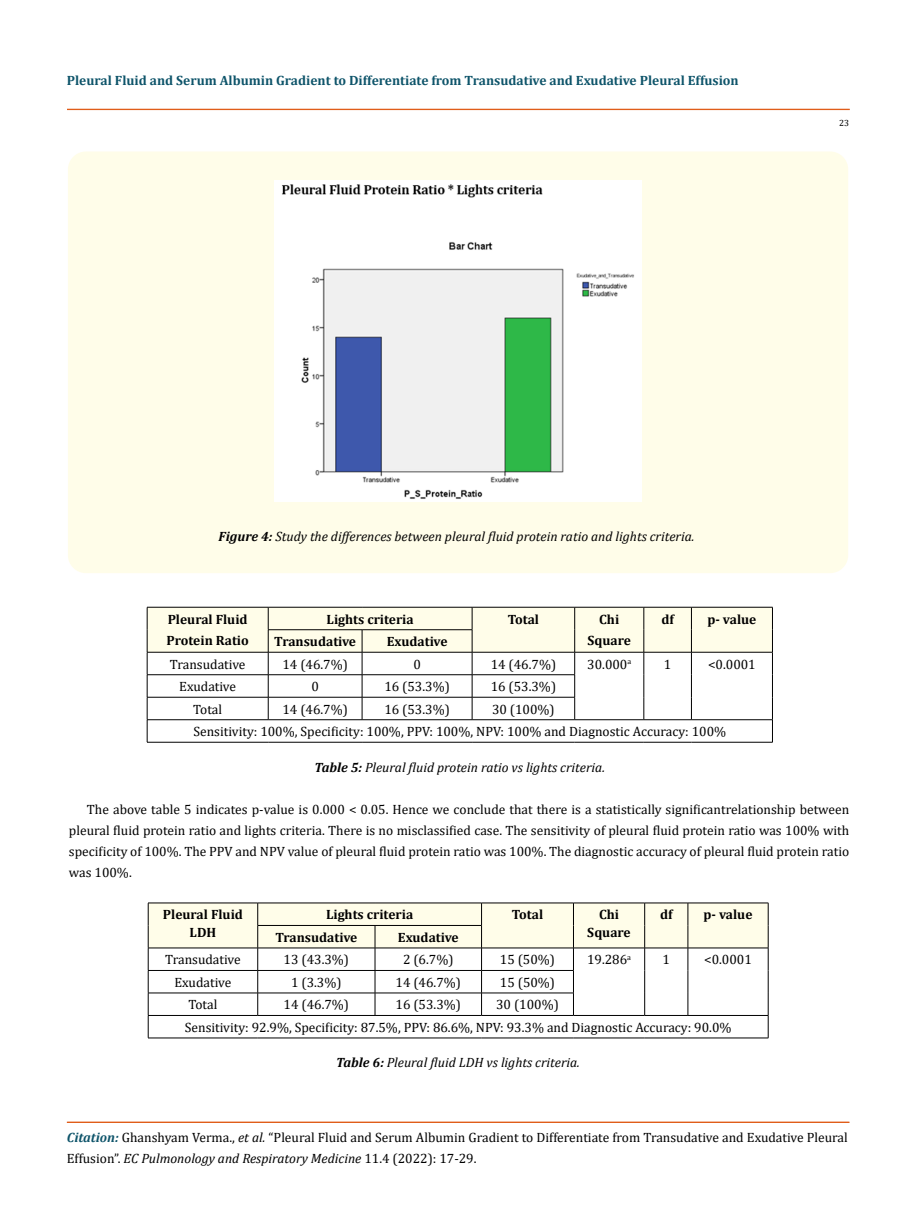
<style>
.page{position:relative;width:917px;height:1224px;background:#fff}
.page>*{position:absolute;margin:0;border:0;box-sizing:border-box;transform-origin:0 0}
.t1{font:13.5px/21px "Cambria";color:#000}
.t2{font:italic 13.5px "Cambria";color:#000}
.t3{font:700 13.5px/21px "Cambria";color:#000;text-align:center}
.t4{font:700 13.5px "Cambria";color:#0e546a}
.t5{font:9px "Cambria";color:#000}
.s1{font-weight:700}
.s2{font-weight:700;font-style:italic;color:#0e546a}
.s3{font-style:italic}
</style>
<div class="page">
<div style="left:67px;top:109px;width:782px;height:1px;border:1px solid #e05d1a"></div>
<div style="left:67px;top:1122px;width:782px;height:1px;border:1px solid #e05d1a"></div>
<div style="left:68px;top:152px;width:780px;height:421px;background:#fffde9;border-radius:18px"></div>
<img style="left:274px;top:181px;width:367px;height:321px">
<svg style="left:147px;top:607px;width:626px;height:135px"></svg>
<hr style="left:147px;top:742px;width:121px;height:1px;background:#000">
<hr style="left:268px;top:742px;width:94px;height:1px;background:#000">
<hr style="left:362px;top:742px;width:110px;height:1px;background:#000">
<hr style="left:472px;top:742px;width:102px;height:1px;background:#000">
<hr style="left:574px;top:742px;width:69px;height:1px;background:#000">
<hr style="left:643px;top:742px;width:48px;height:1px;background:#000">
<hr style="left:691px;top:742px;width:81px;height:1px;background:#000">
<svg style="left:148px;top:903px;width:621px;height:135px"></svg>
<hr style="left:148px;top:1038px;width:110px;height:1px;background:#000">
<hr style="left:258px;top:1038px;width:117px;height:1px;background:#000">
<hr style="left:375px;top:1038px;width:106px;height:1px;background:#000">
<hr style="left:481px;top:1038px;width:92px;height:1px;background:#000">
<hr style="left:573px;top:1038px;width:71px;height:1px;background:#000">
<hr style="left:644px;top:1038px;width:44px;height:1px;background:#000">
<hr style="left:688px;top:1038px;width:80px;height:1px;background:#000">
<p class="t4" style="left:67px;top:70px;width:673px">Pleural Fluid and Serum Albumin Gradient to Differentiate from Transudative and Exudative Pleural Effusion</p>
<p class="t5" style="left:839px;top:118px;width:11px">23</p>
<p class="t2" style="left:218px;top:526px;width:477px"><span class="s1">Figure 4:</span> Study the differences between pleural fluid protein ratio and lights criteria.</p>
<p class="t3" style="left:166px;top:608px;width:84px;text-align:left">Pleural Fluid<br>Protein Ratio</p>
<p class="t3" style="left:326px;top:608px;width:89px">Lights criteria</p>
<p class="t3" style="left:507px;top:608px;width:33px">Total</p>
<p class="t3" style="left:587px;top:608px;width:45px">Chi<br>Square</p>
<p class="t3" style="left:661px;top:608px;width:14px">df</p>
<p class="t3" style="left:707px;top:608px;width:50px">p- value</p>
<p class="t3" style="left:274px;top:631px;width:83px">Transudative</p>
<p class="t3" style="left:386px;top:631px;width:62px">Exudative</p>
<p class="t1" style="left:170px;top:654px;width:77px">Transudative</p>
<p class="t1" style="left:282px;top:654px;width:67px">14 (46.7%)</p>
<p class="t1" style="left:413px;top:654px;width:9px">0</p>
<p class="t1" style="left:490px;top:654px;width:67px">14 (46.7%)</p>
<p class="t1" style="left:587px;top:654px;width:45px">30.000<sup>a</sup></p>
<p class="t1" style="left:664px;top:654px;width:9px">1</p>
<p class="t1" style="left:708px;top:654px;width:49px">&lt;0.0001</p>
<p class="t1" style="left:179px;top:676px;width:58px">Exudative</p>
<p class="t1" style="left:311px;top:676px;width:9px">0</p>
<p class="t1" style="left:384px;top:676px;width:67px">16 (53.3%)</p>
<p class="t1" style="left:490px;top:676px;width:67px">16 (53.3%)</p>
<p class="t1" style="left:193px;top:699px;width:30px">Total</p>
<p class="t1" style="left:282px;top:699px;width:67px">14 (46.7%)</p>
<p class="t1" style="left:384px;top:699px;width:67px">16 (53.3%)</p>
<p class="t1" style="left:193px;top:698px;width:534px;line-height:22.5px;text-indent:298px">30 (100%)<br>Sensitivity: 100%, Specificity: 100%, PPV: 100%, NPV: 100% and Diagnostic Accuracy: 100%</p>
<p class="t2" style="left:314px;top:758px;width:292px"><span class="s1">Table 5:</span> Pleural fluid protein ratio vs lights criteria.</p>
<p class="t1" style="left:69px;top:799px;width:781px;text-align:justify;text-indent:18px">The above table 5 indicates p-value is 0.000 &lt; 0.05. Hence we conclude that there is a statistically significant relationship between pleural fluid protein ratio and lights criteria. There is no misclassified case. The sensitivity of pleural fluid protein ratio was 100% with specificity of 100%. The PPV and NPV value of pleural fluid protein ratio was 100%. The diagnostic accuracy of pleural fluid protein ratio was 100%.</p>
<p class="t3" style="left:163px;top:905px;width:81px;line-height:18px">Pleural Fluid<br>LDH</p>
<p class="t3" style="left:326px;top:904px;width:89px">Lights criteria</p>
<p class="t3" style="left:512px;top:904px;width:33px">Total</p>
<p class="t3" style="left:587px;top:905px;width:45px;line-height:18px">Chi<br>Square</p>
<p class="t3" style="left:660px;top:904px;width:14px">df</p>
<p class="t3" style="left:703px;top:904px;width:50px">p- value</p>
<p class="t3" style="left:275px;top:926px;width:83px">Transudative</p>
<p class="t3" style="left:398px;top:926px;width:62px">Exudative</p>
<p class="t1" style="left:165px;top:949px;width:77px">Transudative</p>
<p class="t1" style="left:283px;top:949px;width:67px">13 (43.3%)</p>
<p class="t1" style="left:403px;top:949px;width:52px">2 (6.7%)</p>
<p class="t1" style="left:500px;top:949px;width:57px">15 (50%)</p>
<p class="t1" style="left:587px;top:949px;width:45px">19.286<sup>a</sup></p>
<p class="t1" style="left:662px;top:949px;width:9px">1</p>
<p class="t1" style="left:704px;top:949px;width:49px">&lt;0.0001</p>
<p class="t1" style="left:174px;top:972px;width:58px">Exudative</p>
<p class="t1" style="left:291px;top:972px;width:52px">1 (3.3%)</p>
<p class="t1" style="left:395px;top:972px;width:67px">14 (46.7%)</p>
<p class="t1" style="left:500px;top:972px;width:57px">15 (50%)</p>
<p class="t1" style="left:188px;top:994px;width:30px">Total</p>
<p class="t1" style="left:283px;top:994px;width:67px">14 (46.7%)</p>
<p class="t1" style="left:395px;top:994px;width:67px">16 (53.3%)</p>
<p class="t1" style="left:185px;top:994px;width:548px;line-height:22.5px;text-indent:311px">30 (100%)<br>Sensitivity: 92.9%, Specificity: 87.5%, PPV: 86.6%, NPV: 93.3% and Diagnostic Accuracy: 90.0%</p>
<p class="t2" style="left:336px;top:1053px;width:245px"><span class="s1">Table 6:</span> Pleural fluid LDH vs lights criteria.</p>
<p class="t1" style="left:67px;top:1127px;width:782px"><span class="s2">Citation:</span> Ghanshyam Verma., <span class="s3">et al.</span> “Pleural Fluid and Serum Albumin Gradient to Differentiate from Transudative and Exudative Pleural<br>Effusion”. <span class="s3">EC Pulmonology and Respiratory Medicine</span> 11.4 (2022): 17-29.</p>
</div>
